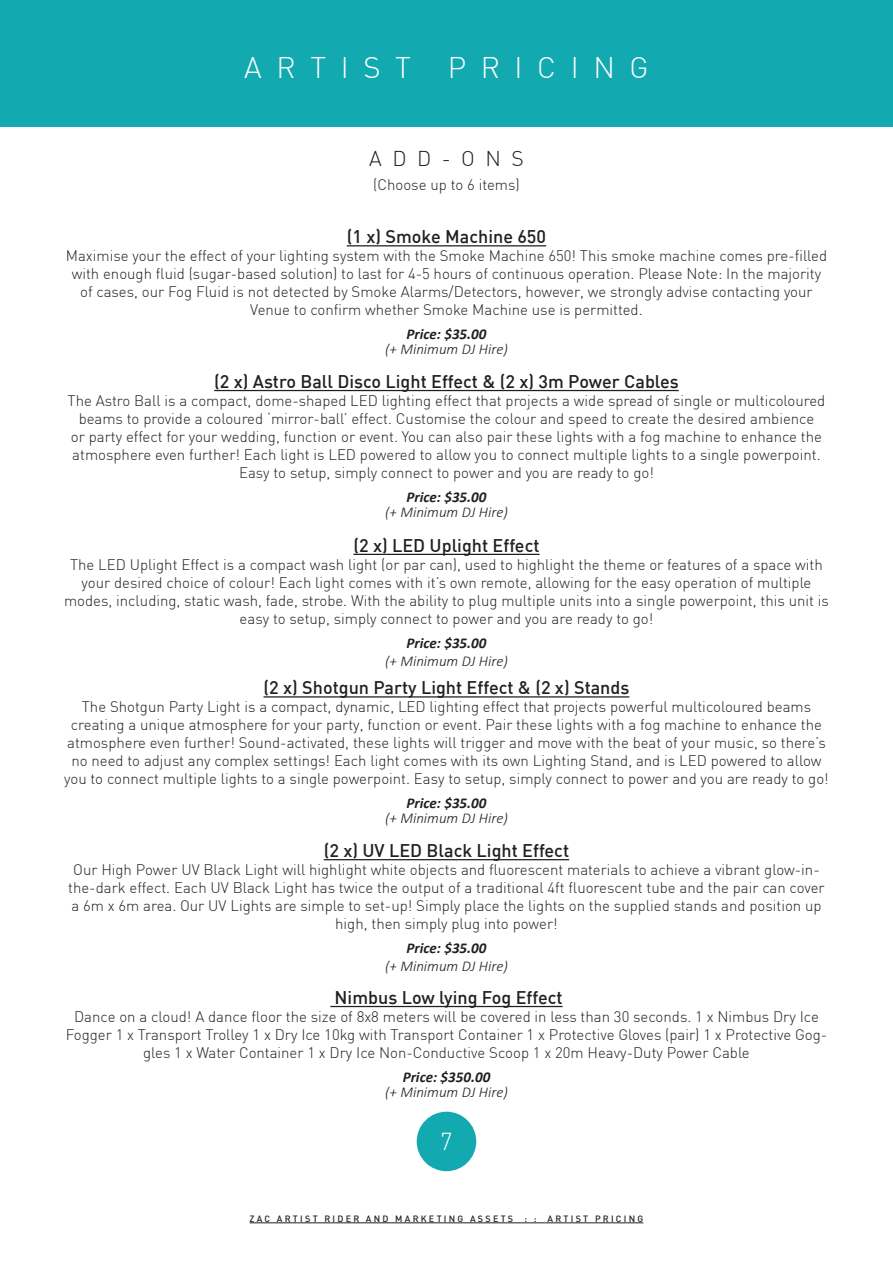
<style>
.page{position:relative;width:893px;height:1263px;background:#fff}
.page>*{position:absolute;margin:0;border:0;box-sizing:border-box;transform-origin:0 0}
.t1{font:300 29.25px "DIN";letter-spacing:.5em;color:#fff}
.t2{font:300 24px "DIN";color:#fff}
.t3{font:300 21px "DIN";letter-spacing:.5em;color:#231f20}
.t4{font:500 18px "DIN";color:#231f20}
.t5{font:300 15px/18px "DIN";color:#231f20;text-align:center}
.t6{font:italic 300 15px "Calibri";color:#231f20}
.t7{font:italic 700 15px "Calibri";color:#231f20}
.t8{font:500 9px "DIN";letter-spacing:.25em;color:#231f20}
</style>
<div class="page">
<div style="left:0;top:0;width:893px;height:127px;background:#13a9b1"></div>
<div style="left:417px;top:1112px;width:59px;height:59px;background:#13a9b1;border-radius:50%"></div>
<hr style="left:250px;top:1222px;width:393px;height:1px;background:#231f20">
<hr style="left:330px;top:1006px;width:233px;height:1px;background:#231f20">
<hr style="left:324px;top:859px;width:245px;height:1px;background:#231f20">
<hr style="left:264px;top:696px;width:365px;height:1px;background:#231f20">
<hr style="left:353px;top:554px;width:187px;height:1px;background:#231f20">
<hr style="left:214px;top:390px;width:465px;height:1px;background:#231f20">
<hr style="left:347px;top:245px;width:199px;height:1px;background:#231f20">
<p class="t1" style="left:244px;top:49px;width:168px">ARTIST</p>
<p class="t1" style="left:448px;top:49px;width:202px">PRICING</p>
<p class="t3" style="left:369px;top:146px;width:156px">ADD-ONS</p>
<p class="t5" style="left:373px;top:176px;width:148px">(Choose up to 6 items)</p>
<p class="t4" style="left:347px;top:225px;width:201px">(1 x) Smoke Machine 650</p>
<p class="t5" style="left:66px;top:247px;width:763px">Maximise your the effect of your lighting system with the Smoke Machine 650! This smoke machine comes pre-filled with enough fluid (sugar-based solution) to last for 4-5 hours of continuous operation. Please Note: In the majority of cases, our Fog Fluid is not detected by Smoke Alarms/Detectors, however, we strongly advise contacting your Venue to confirm whether Smoke Machine use is permitted.</p>
<p class="t7" style="left:406px;top:324px;width:81px">Price: $35.00</p>
<p class="t6" style="left:385px;top:340px;width:124px">(+ Minimum DJ Hire)</p>
<p class="t4" style="left:214px;top:370px;width:466px">(2 x) Astro Ball Disco Light Effect &amp; (2 x) 3m Power Cables</p>
<p class="t5" style="left:68px;top:391px;width:759px">The Astro Ball is a compact, dome-shaped LED lighting effect that projects a wide spread of single or multicoloured beams to provide a coloured ‘mirror-ball’ effect. Customise the colour and speed to create the desired ambience<br>or party effect for your wedding, function or event. You can also pair these lights with a fog machine to enhance the atmosphere even further! Each light is LED powered to allow you to connect multiple lights to a single powerpoint.<br>Easy to setup, simply connect to power and you are ready to go!</p>
<p class="t7" style="left:406px;top:486px;width:81px">Price: $35.00</p>
<p class="t6" style="left:385px;top:503px;width:124px">(+ Minimum DJ Hire)</p>
<p class="t4" style="left:353px;top:534px;width:188px">(2 x) LED Uplight Effect</p>
<p class="t5" style="left:64px;top:555px;width:766px">The LED Uplight Effect is a compact wash light (or par can), used to highlight the theme or features of a space with your desired choice of colour! Each light comes with it’s own remote, allowing for the easy operation of multiple modes, including, static wash, fade, strobe. With the ability to plug multiple units into a single powerpoint, this unit is easy to setup, simply connect to power and you are ready to go!</p>
<p class="t7" style="left:406px;top:632px;width:81px">Price: $35.00</p>
<p class="t6" style="left:385px;top:652px;width:124px">(+ Minimum DJ Hire)</p>
<p class="t4" style="left:264px;top:676px;width:367px">(2 x) Shotgun Party Light Effect &amp; (2 x) Stands</p>
<p class="t5" style="left:64px;top:698px;width:766px">The Shotgun Party Light is a compact, dynamic, LED lighting effect that projects powerful multicoloured beams creating a unique atmosphere for your party, function or event. Pair these lights with a fog machine to enhance the atmosphere even further! Sound-activated, these lights will trigger and move with the beat of your music, so there’s no need to adjust any complex settings! Each light comes with its own Lighting Stand, and is LED powered to allow you to connect multiple lights to a single powerpoint. Easy to setup, simply connect to power and you are ready to go!</p>
<p class="t7" style="left:406px;top:793px;width:81px">Price: $35.00</p>
<p class="t6" style="left:385px;top:809px;width:124px">(+ Minimum DJ Hire)</p>
<p class="t4" style="left:324px;top:839px;width:247px">(2 x) UV LED Black Light Effect</p>
<p class="t5" style="left:68px;top:861px;width:758px">Our High Power UV Black Light will highlight white objects and fluorescent materials to achieve a vibrant glow-in&shy;the-dark effect. Each UV Black Light has twice the output of a traditional 4ft fluorescent tube and the pair can cover a 6m x 6m area. Our UV Lights are simple to set-up! Simply place the lights on the supplied stands and position up high, then simply plug into power!</p>
<p class="t7" style="left:406px;top:938px;width:81px">Price: $35.00</p>
<p class="t6" style="left:385px;top:957px;width:124px">(+ Minimum DJ Hire)</p>
<p class="t4" style="left:335px;top:986px;width:229px">Nimbus Low lying Fog Effect</p>
<p class="t5" style="left:66px;top:1007px;width:763px">Dance on a cloud! A dance floor the size of 8x8 meters will be covered in less than 30 seconds. 1 x Nimbus Dry Ice<br>Fogger 1 x Transport Trolley 1 x Dry Ice 10kg with Transport Container 1 x Protective Gloves (pair) 1 x Protective Gog&shy;gles 1 x Water Container 1 x Dry Ice Non-Conductive Scoop 1 x 20m Heavy-Duty Power Cable</p>
<p class="t7" style="left:403px;top:1066px;width:89px">Price: $350.00</p>
<p class="t6" style="left:385px;top:1083px;width:124px">(+ Minimum DJ Hire)</p>
<p class="t2" style="left:440px;top:1127px;width:14px">7</p>
<p class="t8" style="left:250px;top:1212px;width:395px">ZAC ARTIST RIDER AND MARKETING ASSETS : : ARTIST PRICING</p>
</div>
